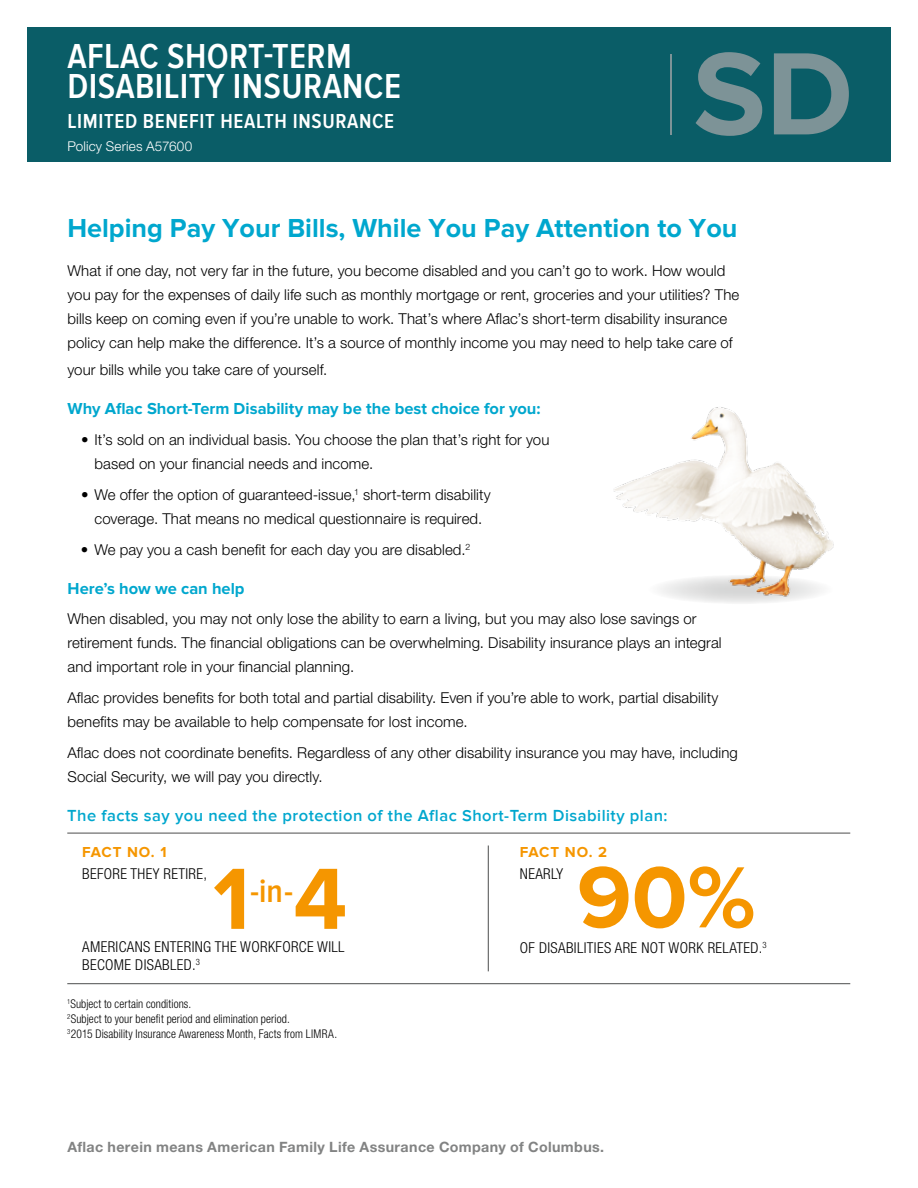
<style>
.page{position:relative;width:918px;height:1188px;background:#fff}
.page>*{position:absolute;margin:0;border:0;box-sizing:border-box;transform-origin:0 0}
.t1{font:700 121.5px "Proxima Nova";color:#7d9397}
.t2{font:700 90px "Proxima Nova";color:#f59600}
.t3{font:600 36px/30px "Proxima Nova Cond";letter-spacing:.01em;color:#fff}
.t4{font:600 33.9px "Proxima Nova Cond";color:#f59600}
.t5{font:700 27px "Proxima Nova";color:#00a7ce}
.t6{font:600 21px "Proxima Nova Cond";letter-spacing:.03em;color:#fff}
.t7{font:700 16.5px "Proxima Nova";color:#00a7ce}
.t8{font:600 16.5px "Proxima Nova";letter-spacing:.03em;color:#00a7ce}
.t9{font:300 15px/24px "Helvetica Neue CELT";letter-spacing:.005em;color:#000}
.t10{font:300 condensed 15px/18px "Helvetica Neue LTCE";letter-spacing:.025em;color:#000}
.t11{font:700 15px "Proxima Nova";letter-spacing:.045em;color:#f59600}
.t12{font:700 14.25px "Helvetica Neue CELT";letter-spacing:.025em;color:#828383}
.t13{font:300 13.5px "Helvetica Neue CELT";letter-spacing:.01em;color:#fff}
.t14{font:300 condensed 12px/15px "Helvetica Neue LTCE";letter-spacing:.01em;color:#000;scale:.96 1}
</style>
<div class="page">
<div style="left:27px;top:27px;width:864px;height:135px;background:#0a5d67"></div>
<hr style="left:670px;top:54px;width:2px;height:81px;background:#7d9397">
<div style="left:648px;top:575px;width:186px;height:29px;background:#f2f2f2;border-radius:50%"></div>
<img style="left:614px;top:407px;width:220px;height:193px">
<hr style="left:67px;top:833px;width:783px;height:1px;background:#606161">
<hr style="left:67px;top:983px;width:783px;height:1px;background:#606161">
<hr style="left:488px;top:846px;width:1px;height:125px;background:#606161">
<h3 class="t3" style="left:68px;top:42px;width:335px">AFLAC SHORT-TERM<br>DISABILITY INSURANCE</h3>
<h3 class="t6" style="left:68px;top:110px;width:328px">LIMITED BENEFIT HEALTH INSURANCE</h3>
<p class="t13" style="left:68px;top:138px;width:126px">Policy Series A57600</p>
<h1 class="t1" style="left:693px;top:24px;width:162px">SD</h1>
<h3 class="t5" style="left:68px;top:213px;width:672px">Helping Pay Your Bills, While You Pay Attention to You</h3>
<p class="t9" style="left:68px;top:259px;width:673px">What if one day, not very far in the future, you become disabled and you can’t go to work. How would you pay for the expenses of daily life such as monthly mortgage or rent, groceries and your utilities? The bills keep on coming even if you’re unable to work. That’s where Aflac’s short-term disability insurance policy can help make the difference. It’s a source of monthly income you may need to help take care of</p>
<p class="t9" style="left:68px;top:358px;width:261px">your bills while you take care of yourself.</p>
<p class="t7" style="left:68px;top:399px;width:475px">Why Aflac Short-Term Disability may be the best choice for you:</p>
<p class="t9" style="left:94px;top:428px;width:456px;text-indent:-14px">• It’s sold on an individual basis. You choose the plan that’s right for you based on your financial needs and income.</p>
<p class="t9" style="left:81px;top:482px;width:411px;text-align:center">• We offer the option of guaranteed-issue,<sup>1</sup> short-term disability coverage. That means no medical questionnaire is required.</p>
<p class="t9" style="left:81px;top:537px;width:391px">• We pay you a cash benefit for each day you are disabled.<sup>2</sup></p>
<p class="t7" style="left:68px;top:579px;width:179px">Here’s how we can help</p>
<p class="t9" style="left:68px;top:607px;width:656px">When disabled, you may not only lose the ability to earn a living, but you may also lose savings or retirement funds. The financial obligations can be overwhelming. Disability insurance plays an integral and important role in your financial planning.</p>
<p class="t9" style="left:68px;top:686px;width:653px">Aflac provides benefits for both total and partial disability. Even if you’re able to work, partial disability benefits may be available to help compensate for lost income.</p>
<p class="t9" style="left:68px;top:740px;width:672px">Aflac does not coordinate benefits. Regardless of any other disability insurance you may have, including<br>Social Security, we will pay you directly.</p>
<p class="t8" style="left:67px;top:806px;width:602px">The facts say you need the protection of the Aflac Short-Term Disability plan:</p>
<p class="t11" style="left:82px;top:843px;width:86px">FACT NO. 1</p>
<p class="t11" style="left:520px;top:844px;width:89px">FACT NO. 2</p>
<p class="t10" style="left:82px;top:864px;width:126px">BEFORE THEY RETIRE,</p>
<p class="t10" style="left:520px;top:864px;width:45px">NEARLY</p>
<h2 class="t2" style="left:577px;top:846px;width:180px">90%</h2>
<h2 class="t2" style="left:213px;top:847px;width:38px">1</h2>
<h3 class="t4" style="left:250px;top:872px;width:45px">-in-</h3>
<h2 class="t2" style="left:293px;top:847px;width:55px">4</h2>
<p class="t10" style="left:82px;top:938px;width:264px">AMERICANS ENTERING THE WORKFORCE WILL<br>BECOME DISABLED.<sup>3</sup></p>
<p class="t10" style="left:520px;top:939px;width:248px">OF DISABILITIES ARE NOT WORK RELATED.<sup>3</sup></p>
<p class="t14" style="left:67px;top:996px;width:283px"><sup>1</sup>Subject to certain conditions.<br><sup>2</sup>Subject to your benefit period and elimination period.<br><sup>3</sup>2015 Disability Insurance Awareness Month, Facts from LIMRA.</p>
<p class="t12" style="left:68px;top:1138px;width:538px">Aflac herein means American Family Life Assurance Company of Columbus.</p>
</div>
